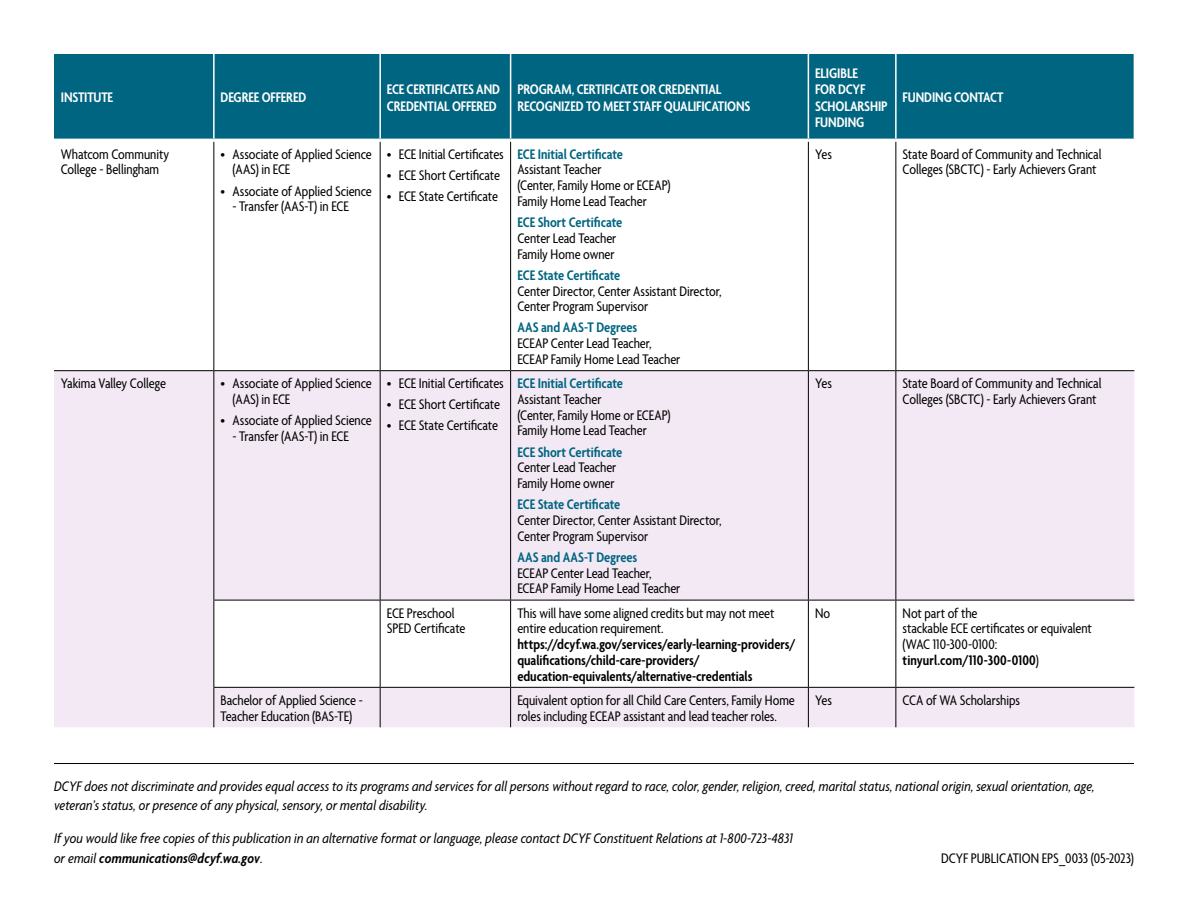
<style>
.page{position:relative;width:1188px;height:918px;background:#fff}
.page>*{position:absolute;margin:0;border:0;box-sizing:border-box;transform-origin:0 0}
.t1{font:condensed 15px/15.8px "Agenda";letter-spacing:-.005em;color:#000}
.t2{font:italic condensed 15px/19.5px "Agenda";letter-spacing:.005em;color:#000}
.t3{font:600 condensed 15px/16.5px "Agenda";letter-spacing:-.01em;color:#fff}
.t4{font:600 condensed 15px "Agenda";letter-spacing:-.005em;color:#006580}
.t5{font:600 condensed 15px/15.8px "Agenda";letter-spacing:-.005em;color:#000}
.s1{font-weight:600}
</style>
<div class="page">
<div style="left:54px;top:54px;width:1080px;height:85px;background:#006580"></div>
<svg style="left:54px;top:371px;width:1080px;height:356px;fill:#f3e9f4"></svg>
<hr style="left:213px;top:142px;width:1px;height:228px;background:#000">
<hr style="left:380px;top:142px;width:1px;height:228px;background:#000">
<hr style="left:510px;top:142px;width:1px;height:228px;background:#000">
<hr style="left:808px;top:142px;width:1px;height:228px;background:#000">
<hr style="left:895px;top:142px;width:1px;height:228px;background:#000">
<hr style="left:213px;top:371px;width:1px;height:229px;background:#000">
<hr style="left:380px;top:371px;width:1px;height:229px;background:#000">
<hr style="left:510px;top:371px;width:1px;height:229px;background:#000">
<hr style="left:808px;top:371px;width:1px;height:229px;background:#000">
<hr style="left:895px;top:371px;width:1px;height:229px;background:#000">
<hr style="left:213px;top:600px;width:1px;height:87px;background:#000">
<hr style="left:380px;top:600px;width:1px;height:87px;background:#000">
<hr style="left:510px;top:600px;width:1px;height:87px;background:#000">
<hr style="left:808px;top:600px;width:1px;height:87px;background:#000">
<hr style="left:895px;top:600px;width:1px;height:87px;background:#000">
<hr style="left:213px;top:688px;width:1px;height:39px;background:#000">
<hr style="left:380px;top:688px;width:1px;height:39px;background:#000">
<hr style="left:510px;top:688px;width:1px;height:39px;background:#000">
<hr style="left:808px;top:688px;width:1px;height:39px;background:#000">
<hr style="left:895px;top:688px;width:1px;height:39px;background:#000">
<hr style="left:213px;top:54px;width:2px;height:85px;background:#fff">
<hr style="left:379px;top:54px;width:2px;height:85px;background:#fff">
<hr style="left:510px;top:54px;width:1px;height:85px;background:#fff">
<hr style="left:808px;top:54px;width:1px;height:85px;background:#fff">
<hr style="left:895px;top:54px;width:2px;height:85px;background:#fff">
<hr style="left:54px;top:370px;width:160px;height:1px;background:#000">
<hr style="left:214px;top:370px;width:166px;height:1px;background:#000">
<hr style="left:380px;top:370px;width:131px;height:1px;background:#000">
<hr style="left:511px;top:370px;width:297px;height:1px;background:#000">
<hr style="left:808px;top:370px;width:88px;height:1px;background:#000">
<hr style="left:896px;top:370px;width:238px;height:1px;background:#000">
<hr style="left:213px;top:600px;width:167px;height:1px;background:#000">
<hr style="left:380px;top:600px;width:131px;height:1px;background:#000">
<hr style="left:511px;top:600px;width:297px;height:1px;background:#000">
<hr style="left:808px;top:600px;width:88px;height:1px;background:#000">
<hr style="left:896px;top:600px;width:238px;height:1px;background:#000">
<hr style="left:213px;top:687px;width:167px;height:1px;background:#000">
<hr style="left:380px;top:687px;width:131px;height:1px;background:#000">
<hr style="left:511px;top:687px;width:297px;height:1px;background:#000">
<hr style="left:808px;top:687px;width:88px;height:1px;background:#000">
<hr style="left:896px;top:687px;width:238px;height:1px;background:#000">
<hr style="left:54px;top:763px;width:1080px;height:1px;background:#000">
<p class="t3" style="left:61px;top:90px;width:54px">INSTITUTE</p>
<p class="t3" style="left:221px;top:90px;width:87px">DEGREE OFFERED</p>
<p class="t3" style="left:387px;top:82px;width:115px">ECE CERTIFICATES AND<br>CREDENTIAL OFFERED</p>
<p class="t3" style="left:517px;top:82px;width:235px">PROGRAM, CERTIFICATE OR CREDENTIAL<br>RECOGNIZED TO MEET STAFF QUALIFICATIONS</p>
<p class="t1" style="left:61px;top:147px;width:110px">Whatcom Community<br>College - Bellingham</p>
<p class="t1" style="left:233px;top:147px;width:141px;text-indent:-12px">• Associate of Applied Science (AAS) in ECE</p>
<p class="t1" style="left:221px;top:184px;width:153px">• Associate of Applied Science</p>
<p class="t1" style="left:233px;top:200px;width:118px">- Transfer (AAS-T) in ECE</p>
<p class="t1" style="left:61px;top:376px;width:107px">Yakima Valley College</p>
<p class="t1" style="left:233px;top:376px;width:141px;text-indent:-12px">• Associate of Applied Science (AAS) in ECE</p>
<p class="t1" style="left:221px;top:413px;width:153px">• Associate of Applied Science</p>
<p class="t1" style="left:233px;top:429px;width:118px">- Transfer (AAS-T) in ECE</p>
<p class="t1" style="left:387px;top:147px;width:118px">• ECE Initial Certificates</p>
<p class="t1" style="left:387px;top:168px;width:115px">• ECE Short Certificate</p>
<p class="t1" style="left:387px;top:189px;width:113px">• ECE State Certificate</p>
<p class="t1" style="left:387px;top:376px;width:118px">• ECE Initial Certificates</p>
<p class="t1" style="left:387px;top:398px;width:115px">• ECE Short Certificate</p>
<p class="t1" style="left:387px;top:419px;width:113px">• ECE State Certificate</p>
<p class="t4" style="left:517px;top:146px;width:107px">ECE Initial Certificate</p>
<p class="t1" style="left:517px;top:163px;width:155px">Assistant Teacher<br>(Center, Family Home or ECEAP)<br>Family Home Lead Teacher</p>
<p class="t4" style="left:517px;top:214px;width:106px">ECE Short Certificate</p>
<p class="t1" style="left:517px;top:231px;width:100px">Center Lead Teacher<br>Family Home owner</p>
<p class="t4" style="left:517px;top:267px;width:105px">ECE State Certificate</p>
<p class="t1" style="left:517px;top:284px;width:206px">Center Director, Center Assistant Director,<br>Center Program Supervisor</p>
<p class="t4" style="left:517px;top:320px;width:121px">AAS and AAS-T Degrees</p>
<p class="t1" style="left:517px;top:336px;width:164px">ECEAP Center Lead Teacher,<br>ECEAP Family Home Lead Teacher</p>
<p class="t4" style="left:517px;top:375px;width:107px">ECE Initial Certificate</p>
<p class="t1" style="left:517px;top:392px;width:155px">Assistant Teacher<br>(Center, Family Home or ECEAP)<br>Family Home Lead Teacher</p>
<p class="t4" style="left:517px;top:444px;width:106px">ECE Short Certificate</p>
<p class="t1" style="left:517px;top:461px;width:100px">Center Lead Teacher<br>Family Home owner</p>
<p class="t4" style="left:517px;top:496px;width:105px">ECE State Certificate</p>
<p class="t1" style="left:517px;top:513px;width:206px">Center Director, Center Assistant Director,<br>Center Program Supervisor</p>
<p class="t4" style="left:517px;top:549px;width:121px">AAS and AAS-T Degrees</p>
<p class="t1" style="left:517px;top:566px;width:164px">ECEAP Center Lead Teacher,<br>ECEAP Family Home Lead Teacher</p>
<p class="t1" style="left:387px;top:606px;width:80px">ECE Preschool<br>SPED Certificate</p>
<p class="t1" style="left:517px;top:606px;width:259px">This will have some aligned credits but may not meet entire education requirement.</p>
<p class="t5" style="left:517px;top:637px;width:280px">https://dcyf.wa.gov/services/early-learning-providers/ qualifications/child-care-providers/ education-equivalents/alternative-credentials</p>
<p class="t3" style="left:815px;top:66px;width:74px">ELIGIBLE<br>FOR DCYF<br>SCHOLARSHIP<br>FUNDING</p>
<p class="t3" style="left:903px;top:90px;width:103px">FUNDING CONTACT</p>
<p class="t1" style="left:815px;top:147px;width:18px">Yes</p>
<p class="t1" style="left:903px;top:147px;width:200px">State Board of Community and Technical<br>Colleges (SBCTC) - Early Achievers Grant</p>
<p class="t1" style="left:815px;top:376px;width:18px">Yes</p>
<p class="t1" style="left:903px;top:376px;width:200px">State Board of Community and Technical<br>Colleges (SBCTC) - Early Achievers Grant</p>
<p class="t1" style="left:815px;top:606px;width:17px">No</p>
<p class="t1" style="left:903px;top:606px;width:191px">Not part of the<br>stackable ECE certificates or equivalent (WAC 110-300-0100: <span class="s1">tinyurl.com/110-300-0100</span>)</p>
<p class="t1" style="left:221px;top:693px;width:144px">Bachelor of Applied Science -<br>Teacher Education (BAS-TE)</p>
<p class="t1" style="left:517px;top:693px;width:279px">Equivalent option for all Child Care Centers, Family Home roles including ECEAP assistant and lead teacher roles.</p>
<p class="t1" style="left:815px;top:693px;width:18px">Yes</p>
<p class="t1" style="left:903px;top:693px;width:119px">CCA of WA Scholarships</p>
<p class="t2" style="left:54px;top:776px;width:1042px">DCYF does not discriminate and provides equal access to its programs and services for all persons without regard to race, color, gender, religion, creed, marital status, national origin, sexual orientation, age, veteran’s status, or presence of any physical, sensory, or mental disability.</p>
<p class="t2" style="left:54px;top:829px;width:740px">If you would like free copies of this publication in an alternative format or language, please contact DCYF Constituent Relations at 1-800-723-4831 or email <span class="s1">communications@dcyf.wa.gov</span>.</p>
<p class="t1" style="left:941px;top:851px;width:194px">DCYF PUBLICATION EPS_0033 (05-2023)</p>
</div>
